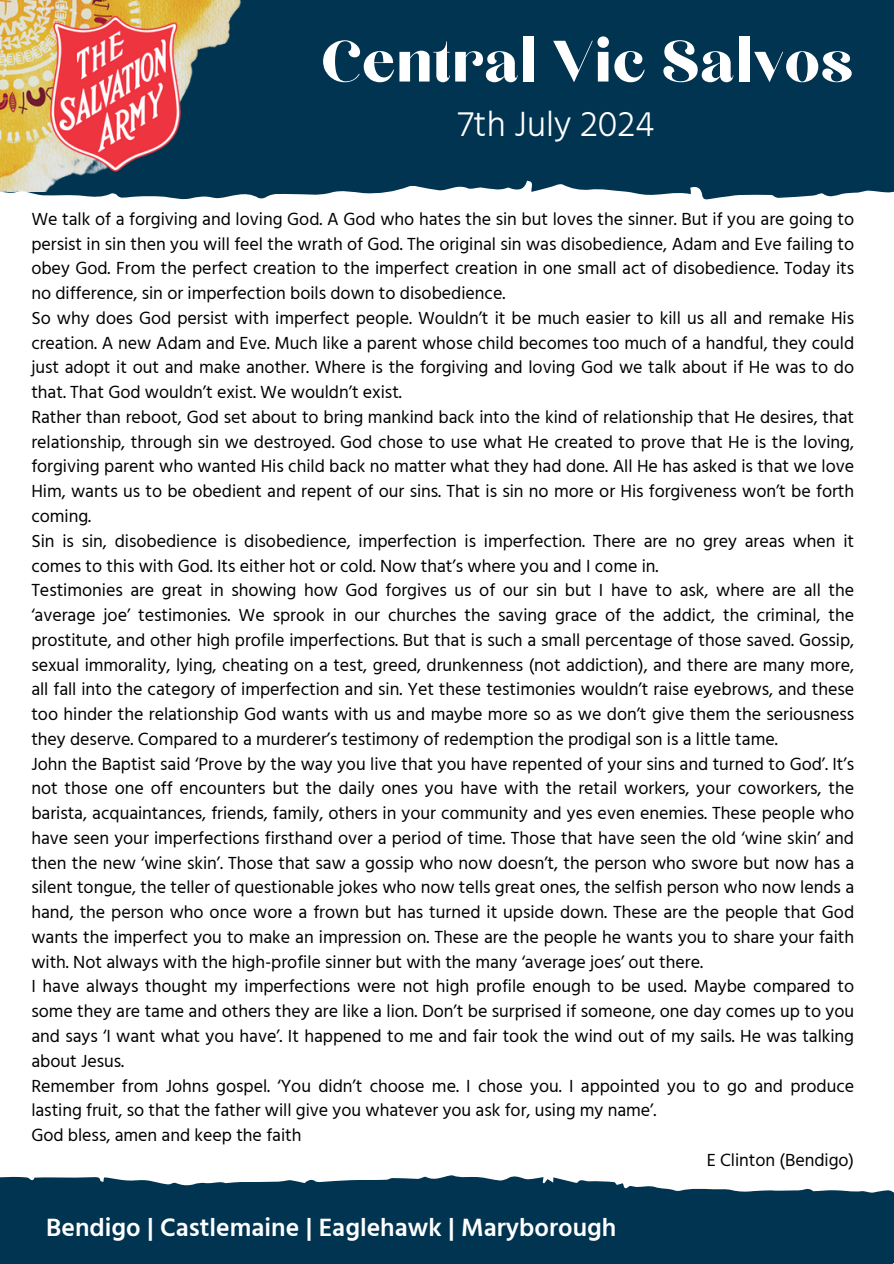
<style>
.page{position:relative;width:894px;height:1264px;background:#fff}
.page>*{position:absolute;margin:0;border:0;box-sizing:border-box;transform-origin:0 0}
.t1{font:72.75px "Chloe";color:#fff}
.t2{font:300 36px "Hind Guntur";color:#fff}
.t3{font:600 25.65px "Hind Guntur";color:#fff}
.t4{font:18px/24.8px "Hind Guntur";letter-spacing:-.005em;color:#000;text-align:justify}
</style>
<div class="page">
<svg style="left:0;top:1175px;width:893px;height:88px;background:#17465f"></svg>
<div style="left:3px;top:0;width:890px;height:200px;background:#003450"></div>
<img style="left:0;top:0;width:251px;height:192px">
<img style="left:46px;top:13px;width:137px;height:162px">
<p class="t1" style="left:321px;top:27px;width:534px">Central Vic Salvos</p>
<p class="t2" style="left:457px;top:103px;width:198px">7th July 2024</p>
<p class="t4" style="left:31px;top:206px;width:824px">We talk of a forgiving and loving God. A God who hates the sin but loves the sinner. But if you are going to persist in sin then you will feel the wrath of God. The original sin was disobedience, Adam and Eve failing to obey God. From the perfect creation to the imperfect creation in one small act of disobedience. Today its no difference, sin or imperfection boils down to disobedience.</p>
<p class="t4" style="left:31px;top:305px;width:824px">So why does God persist with imperfect people. Wouldn’t it be much easier to kill us all and remake His creation. A new Adam and Eve. Much like a parent whose child becomes too much of a handful, they could just adopt it out and make another. Where is the forgiving and loving God we talk about if He was to do that. That God wouldn’t exist. We wouldn’t exist.</p>
<h1 class="t4" style="left:31px;top:404px;width:824px">Rather than reboot, God set about to bring mankind back into the kind of relationship that He desires, that relationship, through sin we destroyed. God chose to use what He created to prove that He is the loving, forgiving parent who wanted His child back no matter what they had done. All He has asked is that we love Him, wants us to be obedient and repent of our sins. That is sin no more or His forgiveness won’t be forth coming.</h1>
<h2 class="t4" style="left:31px;top:528px;width:824px">Sin is sin, disobedience is disobedience, imperfection is imperfection. There are no grey areas when it comes to this with God. Its either hot or cold. Now that’s where you and I come in.</h2>
<p class="t4" style="left:31px;top:577px;width:824px">Testimonies are great in showing how God forgives us of our sin but I have to ask, where are all the ‘average joe’ testimonies. We sprook in our churches the saving grace of the addict, the criminal, the prostitute, and other high profile imperfections. But that is such a small percentage of those saved. Gossip, sexual immorality, lying, cheating on a test, greed, drunkenness (not addiction), and there are many more, all fall into the category of imperfection and sin. Yet these testimonies wouldn’t raise eyebrows, and these too hinder the relationship God wants with us and maybe more so as we don’t give them the seriousness they deserve. Compared to a murderer’s testimony of redemption the prodigal son is a little tame.</p>
<p class="t4" style="left:31px;top:751px;width:824px">John the Baptist said ‘Prove by the way you live that you have repented of your sins and turned to God’. It’s not those one off encounters but the daily ones you have with the retail workers, your coworkers, the barista, acquaintances, friends, family, others in your community and yes even enemies. These people who have seen your imperfections firsthand over a period of time. Those that have seen the old ‘wine skin’ and then the new ‘wine skin’. Those that saw a gossip who now doesn’t, the person who swore but now has a silent tongue, the teller of questionable jokes who now tells great ones, the selfish person who now lends a hand, the person who once wore a frown but has turned it upside down. These are the people that God wants the imperfect you to make an impression on. These are the people he wants you to share your faith with. Not always with the high-profile sinner but with the many ‘average joes’ out there.</p>
<p class="t4" style="left:31px;top:973px;width:824px">I have always thought my imperfections were not high profile enough to be used. Maybe compared to some they are tame and others they are like a lion. Don’t be surprised if someone, one day comes up to you and says ‘I want what you have’. It happened to me and fair took the wind out of my sails. He was talking about Jesus.</p>
<p class="t4" style="left:31px;top:1072px;width:824px">Remember from Johns gospel. ‘You didn’t choose me. I chose you. I appointed you to go and produce lasting fruit, so that the father will give you whatever you ask for, using my name’.</p>
<p class="t4" style="left:31px;top:1122px;width:271px">God bless, amen and keep the faith</p>
<p class="t4" style="left:706px;top:1147px;width:149px">E Clinton (Bendigo)</p>
<p class="t3" style="left:46px;top:1212px;width:571px">Bendigo | Castlemaine | Eaglehawk | Maryborough</p>
</div>
